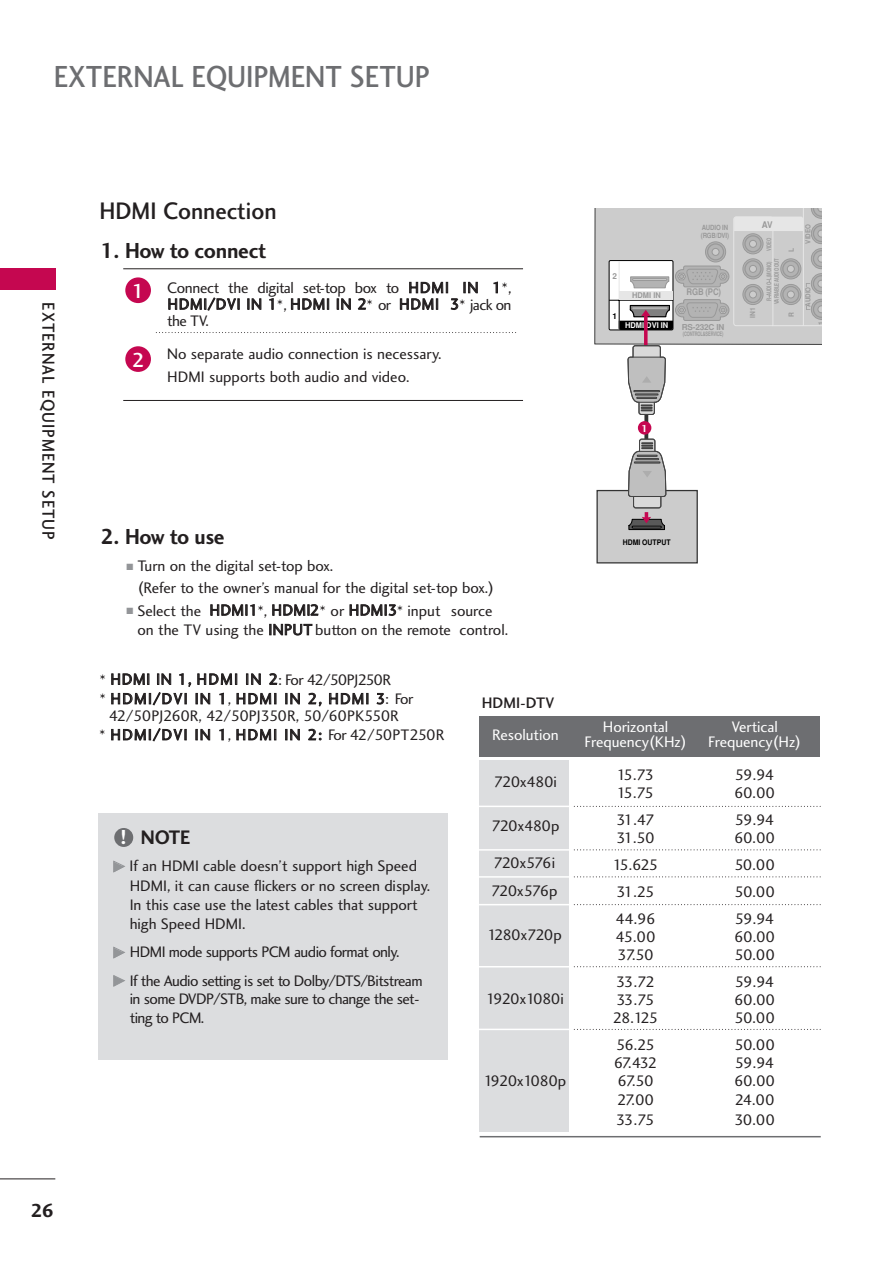
<style>
.page{position:relative;width:893px;height:1262px;background:#fff}
.page>*{position:absolute;margin:0;border:0;box-sizing:border-box;transform-origin:0 0}
.t1{font:31.5px "Charlotte Sans Medium Plain";color:#6d6e71;scale:.9 1}
.t2{font:24.75px "Charlotte Sans Medium Plain";color:#231f20;scale:.95 1}
.t3{font:22.5px "Charlotte Sans Bold Plain";letter-spacing:-.01em;color:#231f20;scale:.95 1}
.t4{font:21px "Charlotte Sans Medium Plain";color:#fff}
.t5{font:20.25px "Charlotte Sans Bold Plain";color:#231f20;scale:.95 1}
.t6{font:19.5px "Charlotte Sans Bold Plain";color:#231f20}
.t7{font:18px "Charlotte Sans Medium Plain";letter-spacing:.06em;color:#231f20;scale:.9 1}
.t8{font:15.75px/19.2px "Charlotte Sans Book Plain";letter-spacing:-.005em;color:#231f20}
.t9{font:15.75px/28.3px "Charlotte Sans Book Plain";letter-spacing:-.035em;color:#231f20}
.t10{font:15.75px/19.2px "Charlotte Sans Book Plain";letter-spacing:.07em;color:#231f20}
.t11{font:15.75px "Charlotte Sans Book Plain";letter-spacing:-.005em;color:#fff}
.t12{font:15.75px "Charlotte Sans Book Plain";letter-spacing:-.045em;color:#231f20}
.t13{font:15.75px/28.8px "Charlotte Sans Book Plain";letter-spacing:-.065em;color:#231f20}
.t14{font:15.75px "Charlotte Sans Book Plain";letter-spacing:-.055em;color:#231f20}
.t15{font:15.75px "Charlotte Sans Medium Plain";color:#231f20}
.t16{font:10.5px "Charlotte Sans Bold Plain";color:#fff}
.t17{font:700 9.15px "Helvetica";letter-spacing:-.02em;color:#999;scale:.85 1}
.t18{font:700 9.15px "Helvetica";letter-spacing:-.02em;color:#999;scale:.9 1}
.t19{font:700 8.1px "Helvetica";letter-spacing:-.02em;color:#999}
.t20{font:700 8.1px "Helvetica";color:#000}
.t21{font:700 7.95px "Helvetica";color:#fff;scale:.95 1}
.t22{font:700 7.95px "Helvetica";color:#999;scale:.95 1}
.t23{font:700 7.65px "Helvetica";color:#000;scale:.9 1}
.t24{font:700 7.2px/7.2px "Helvetica";letter-spacing:-.02em;color:#999;scale:.85 1}
.t25{font:700 7.05px "Helvetica";color:#999;scale:.95 1}
.t26{font:700 6.9px "Helvetica";color:#999;scale:.9 1}
.t27{font:700 6.15px "Helvetica";color:#999;scale:.69 1}
.t28{font:700 6.15px "Helvetica";letter-spacing:-.03em;color:#999;scale:.7 1}
.s1{color:#939598}
.s2{font-size:21px;color:#fff}
</style>
<div class="page">
<div style="left:0;top:268px;width:55px;height:21px;background:#c50750"></div>
<hr style="left:0;top:1178px;width:55px;height:1px;background:#231f20">
<hr style="left:123px;top:268px;width:400px;height:1px;background:#231f20">
<hr style="left:123px;top:400px;width:400px;height:1px;background:#231f20">
<svg style="left:156px;top:332px;width:360px;height:1px"></svg>
<div style="left:125px;top:346px;width:26px;height:26px;background:#c50750;border-radius:50%"></div>
<div style="left:125px;top:277px;width:26px;height:26px;background:#c50750;border-radius:50%"></div>
<div style="left:596px;top:490px;width:101px;height:73px;background:#ccc;border:1px solid #333"></div>
<svg style="left:644px;top:415px;width:4px;height:23px"></svg>
<svg style="left:626px;top:438px;width:41px;height:92px"></svg>
<svg style="left:594px;top:208px;width:227px;height:207px"></svg>
<div style="left:638px;top:421px;width:13px;height:13px;background:#c50750;border-radius:50%"></div>
<div style="left:98px;top:813px;width:349px;height:246px;background:#dcdddf"></div>
<div style="left:114px;top:828px;width:19px;height:19px;background:#6d6e71;border-radius:50%"></div>
<div style="left:479px;top:760px;width:90px;height:371px;background:#dcdddf"></div>
<div style="left:479px;top:716px;width:341px;height:40px;background:#6d6e71"></div>
<hr style="left:479px;top:849px;width:91px;height:1px;background:#fff">
<svg style="left:574px;top:849px;width:247px;height:1px"></svg>
<hr style="left:479px;top:805px;width:91px;height:2px;background:#fff">
<svg style="left:574px;top:806px;width:247px;height:1px"></svg>
<hr style="left:479px;top:876px;width:91px;height:1px;background:#fff">
<svg style="left:574px;top:876px;width:247px;height:1px"></svg>
<hr style="left:479px;top:904px;width:91px;height:1px;background:#fff">
<svg style="left:574px;top:904px;width:247px;height:1px"></svg>
<hr style="left:479px;top:1136px;width:341px;height:1px;background:#6d6e71">
<hr style="left:479px;top:966px;width:91px;height:1px;background:#fff">
<svg style="left:574px;top:966px;width:247px;height:1px"></svg>
<hr style="left:479px;top:1028px;width:91px;height:2px;background:#fff">
<svg style="left:574px;top:1029px;width:247px;height:1px"></svg>
<h1 class="t1" style="left:54px;top:64px;width:419px">EXTERNAL EQUIPMENT SETUP</h1>
<h2 class="t2" style="left:99px;top:201px;width:188px">HDMI Connection</h2>
<p class="t7" style="left:55px;top:302px;width:265px;rotate:90deg">EXTERNAL EQUIPMENT SETUP</p>
<h3 class="t3" style="left:101px;top:242px;width:176px">1. How to connect</h3>
<h3 class="t4" style="left:132px;top:283px;width:14px">1</h3>
<h3 class="t4" style="left:132px;top:351px;width:14px">2</h3>
<p class="t8" style="left:167px;top:281px;width:346px;line-height:16.5px;text-align:justify">Connect the digital set-top box to HDMI IN 1*, HDMI/DVI IN 1*, HDMI IN 2* or HDMI 3* jack on the TV.</p>
<p class="t8" style="left:167px;top:344px;width:276px;line-height:22.5px">No separate audio connection is necessary.<br>HDMI supports both audio and video.</p>
<h3 class="t3" style="left:101px;top:527px;width:132px">2. How to use</h3>
<p class="t8" style="left:138px;top:555px;width:358px;line-height:22.5px;text-indent:-11px"><span class="s1">■</span> Turn on the digital set-top box.<br>(Refer to the owner’s manual for the digital set-top box.)</p>
<p class="t8" style="left:137px;top:602px;width:372px;text-indent:-11px"><span class="s1">■</span> Select the HDMI1*, HDMI2* or HDMI3* input source on the TV using the INPUT button on the remote control.</p>
<p class="t19" style="left:612px;top:273px;width:6px">2</p>
<p class="t20" style="left:612px;top:313px;width:6px">1</p>
<p class="t22" style="left:632px;top:293px;width:32px">HDMI IN</p>
<p class="t21" style="left:625px;top:322px;width:47px">HDMI/DVI IN</p>
<p class="t24" style="left:700px;top:225px;width:35px">AUDIO IN (RGB/DVI)</p>
<p class="t17" style="left:686px;top:288px;width:42px">RGB (PC)</p>
<p class="t19" style="left:681px;top:324px;width:44px">RS-232C IN</p>
<p class="t28" style="left:682px;top:332px;width:60px">(CONTROL&amp;SERVICE)</p>
<p class="t18" style="left:761px;top:221px;width:14px">AV</p>
<p class="t27" style="left:766px;top:251px;width:20px;rotate:-90deg">VIDEO</p>
<p class="t27" style="left:766px;top:301px;width:59px;rotate:-90deg">R AUDIO L(MONO)</p>
<p class="t27" style="left:774px;top:304px;width:68px;rotate:-90deg">VARIABLE AUDIO OUT</p>
<p class="t25" style="left:788px;top:252px;width:6px;rotate:-90deg">L</p>
<p class="t25" style="left:750px;top:318px;width:12px;rotate:-90deg">IN1</p>
<p class="t25" style="left:788px;top:316px;width:7px;rotate:-90deg">R</p>
<p class="t26" style="left:805px;top:243px;width:23px;rotate:-90deg">VIDEO</p>
<p class="t26" style="left:805px;top:307px;width:24px;rotate:-90deg">AUDIO</p>
<p class="t25" style="left:818px;top:325px;width:5px;rotate:-90deg">1</p>
<p class="t16" style="left:641px;top:424px;width:8px">1</p>
<p class="t23" style="left:622px;top:539px;width:55px">HDMI OUTPUT</p>
<p class="t6" style="left:31px;top:1202px;width:25px">26</p>
<p class="t10" style="left:99px;top:671px;width:315px">* HDMI IN 1, HDMI IN 2: For 42/50PJ250R<br>* HDMI/DVI IN 1, HDMI IN 2, HDMI 3: For</p>
<p class="t8" style="left:99px;top:707px;width:347px;text-indent:9px">42/50PJ260R, 42/50PJ350R, 50/60PK550R<br>* HDMI/DVI IN 1, HDMI IN 2: For 42/50PT250R</p>
<p class="t11" style="left:603px;top:720px;width:67px">Horizontal</p>
<p class="t11" style="left:731px;top:720px;width:48px">Vertical</p>
<p class="t15" style="left:482px;top:697px;width:74px">HDMI-DTV</p>
<p class="t11" style="left:492px;top:729px;width:68px">Resolution</p>
<p class="t12" style="left:494px;top:776px;width:65px">720x480i</p>
<p class="t12" style="left:491px;top:819px;width:69px">720x480p</p>
<p class="t11" style="left:584px;top:735px;width:103px">Frequency(KHz)</p>
<p class="t11" style="left:708px;top:735px;width:94px">Frequency(Hz)</p>
<p class="t8" style="left:617px;top:766px;width:39px">15.73</p>
<p class="t8" style="left:735px;top:766px;width:41px">59.94</p>
<p class="t8" style="left:617px;top:784px;width:39px">15.75</p>
<p class="t8" style="left:734px;top:784px;width:42px">60.00</p>
<p class="t8" style="left:616px;top:811px;width:39px">31.47</p>
<p class="t8" style="left:735px;top:811px;width:41px">59.94</p>
<p class="t8" style="left:616px;top:829px;width:40px">31.50</p>
<p class="t8" style="left:734px;top:829px;width:42px">60.00</p>
<p class="t8" style="left:612px;top:856px;width:47px">15.625</p>
<p class="t8" style="left:734px;top:856px;width:42px">50.00</p>
<p class="t8" style="left:616px;top:883px;width:39px">31.25</p>
<p class="t8" style="left:734px;top:883px;width:42px">50.00</p>
<p class="t8" style="left:615px;top:910px;width:42px">44.96</p>
<p class="t8" style="left:735px;top:910px;width:41px">59.94</p>
<p class="t8" style="left:615px;top:928px;width:42px">45.00</p>
<p class="t8" style="left:734px;top:928px;width:42px">60.00</p>
<p class="t8" style="left:617px;top:946px;width:38px">37.50</p>
<p class="t8" style="left:734px;top:946px;width:42px">50.00</p>
<p class="t8" style="left:616px;top:973px;width:40px">33.72</p>
<p class="t8" style="left:735px;top:973px;width:41px">59.94</p>
<p class="t8" style="left:616px;top:991px;width:40px">33.75</p>
<p class="t8" style="left:734px;top:991px;width:42px">60.00</p>
<p class="t8" style="left:612px;top:1009px;width:47px">28.125</p>
<p class="t8" style="left:734px;top:1009px;width:42px">50.00</p>
<p class="t8" style="left:616px;top:1036px;width:40px">56.25</p>
<p class="t8" style="left:734px;top:1036px;width:42px">50.00</p>
<p class="t8" style="left:613px;top:1054px;width:45px">67.432</p>
<p class="t8" style="left:735px;top:1054px;width:41px">59.94</p>
<p class="t8" style="left:617px;top:1072px;width:38px">67.50</p>
<p class="t8" style="left:734px;top:1072px;width:42px">60.00</p>
<p class="t8" style="left:617px;top:1091px;width:39px">27.00</p>
<p class="t8" style="left:734px;top:1091px;width:41px">24.00</p>
<p class="t8" style="left:616px;top:1111px;width:40px">33.75</p>
<p class="t8" style="left:734px;top:1111px;width:42px">30.00</p>
<p class="t5" style="left:120px;top:829px;width:75px"><span class="s2">!</span> NOTE</p>
<p class="t13" style="left:491px;top:849px;width:68px">720x576i<br>720x576p</p>
<p class="t8" style="left:130px;top:857px;width:302px;text-indent:-17px"><sub>G</sub> If an HDMI cable doesn’t support high Speed HDMI, it can cause flickers or no screen display.<br>In this case use the latest cables that support high Speed HDMI.</p>
<p class="t9" style="left:113px;top:939px;width:311px"><sub>G</sub> HDMI mode supports PCM audio format only.<br><sub>G</sub> If the Audio setting is set to Dolby/DTS/Bitstream</p>
<p class="t9" style="left:130px;top:991px;width:291px;line-height:18.9px">in some DVDP/STB, make sure to change the set&shy;ting to PCM.</p>
<p class="t14" style="left:487px;top:928px;width:76px">1280x720p</p>
<p class="t12" style="left:486px;top:992px;width:79px">1920x1080i</p>
<p class="t12" style="left:483px;top:1074px;width:84px">1920x1080p</p>
</div>
